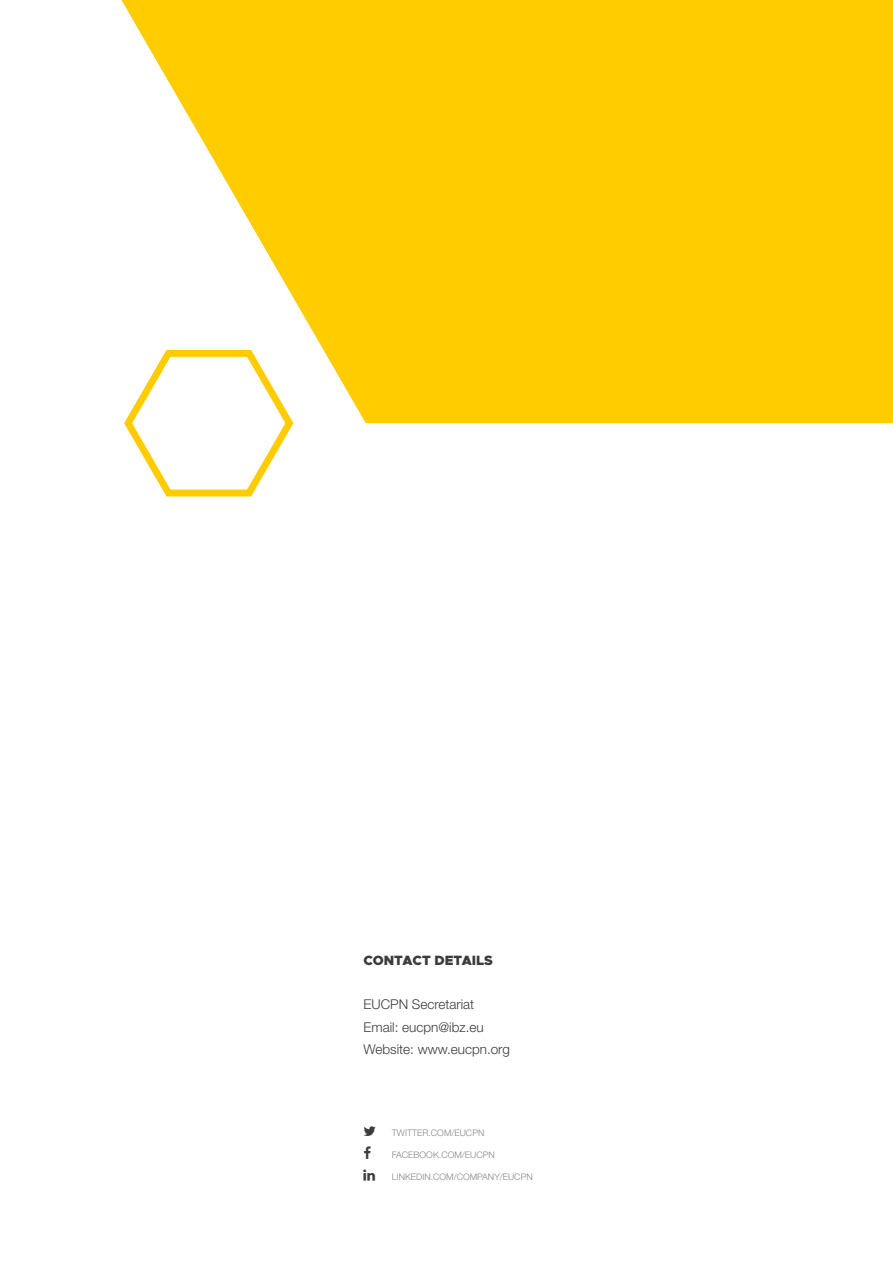
<style>
.page{position:relative;width:893px;height:1263px;background:#fff}
.page>*{position:absolute;margin:0;border:0;box-sizing:border-box;transform-origin:0 0}
.t1{font:300 13.5px/22.2px "Helvetica Neue LT Std";color:#3c3c3b}
.t2{font:900 13.5px "Metropolis";color:#3c3c3b}
.t3{font:300 9px "Helvetica Neue LT Std";color:#878787}
</style>
<div class="page">
<svg style="left:124px;top:423px;width:170px;height:74px"></svg>
<svg style="left:121px;top:0;width:772px;height:423px;fill:#fc0"></svg>
<h1 class="t2" style="left:363px;top:951px;width:131px">CONTACT DETAILS</h1>
<h1 class="t1" style="left:363px;top:993px;width:148px">EUCPN Secretariat<br>Email: eucpn@ibz.eu<br>Website: www.eucpn.org</h1>
<p class="t3" style="left:392px;top:1127px;width:94px">TWITTER.COM/EUCPN</p>
<p class="t3" style="left:392px;top:1149px;width:104px">FACEBOOK.COM/EUCPN</p>
<p class="t3" style="left:392px;top:1172px;width:142px">LINKEDIN.COM/COMPANY/EUCPN</p>
</div>
